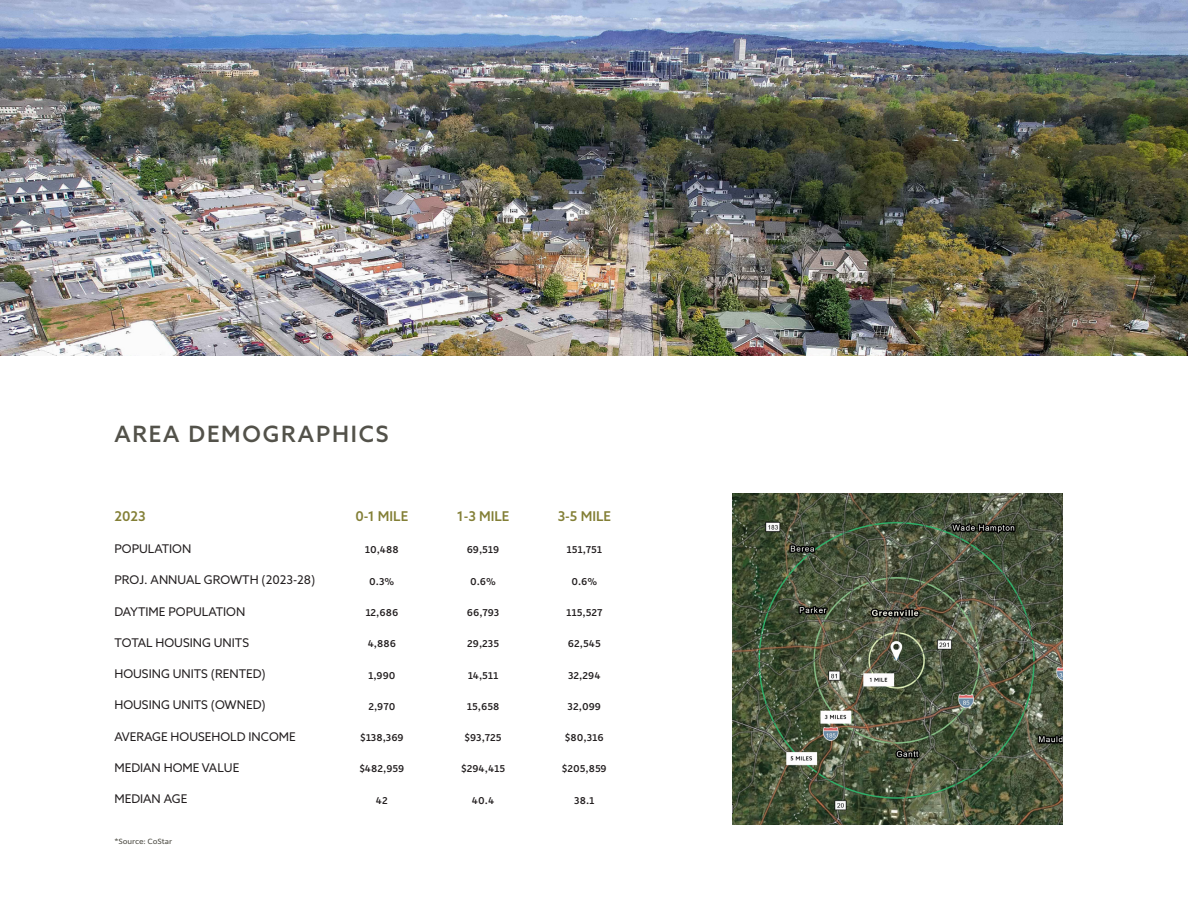
<style>
.page{position:relative;width:1188px;height:918px;background:#fff}
.page>*{position:absolute;margin:0;border:0;box-sizing:border-box;transform-origin:0 0}
.t1{font:500 22.5px "Azo Sans";letter-spacing:.08em;color:#53524a}
.t2{font:13.5px "Depot New";color:#231f20}
.t3{font:500 13.5px "Azo Sans";color:#837f36}
.t4{font:12px "Azo Sans";color:#231f20}
.t5{font:8.1px "Depot New";letter-spacing:-.01em;color:#53524a;scale:1.11 1}
</style>
<div class="page">
<img style="left:0;top:0;width:1188px;height:355px">
<img style="left:732px;top:494px;width:331px;height:330px">
<p class="t1" style="left:114px;top:419px;width:276px">AREA DEMOGRAPHICS</p>
<p class="t3" style="left:114px;top:507px;width:33px">2023</p>
<p class="t3" style="left:356px;top:507px;width:54px">0-1 MILE</p>
<p class="t3" style="left:457px;top:507px;width:54px">1-3 MILE</p>
<p class="t3" style="left:558px;top:507px;width:55px">3-5 MILE</p>
<p class="t4" style="left:114px;top:541px;width:78px">POPULATION</p>
<p class="t2" style="left:365px;top:540px;width:35px">10,488</p>
<p class="t2" style="left:467px;top:540px;width:34px">69,519</p>
<p class="t2" style="left:567px;top:540px;width:37px">151,751</p>
<p class="t4" style="left:114px;top:572px;width:202px">PROJ. ANNUAL GROWTH (2023-28)</p>
<p class="t2" style="left:369px;top:571px;width:27px">0.3%</p>
<p class="t2" style="left:470px;top:571px;width:27px">0.6%</p>
<p class="t2" style="left:571px;top:571px;width:27px">0.6%</p>
<p class="t4" style="left:114px;top:603px;width:132px">DAYTIME POPULATION</p>
<p class="t2" style="left:365px;top:603px;width:35px">12,686</p>
<p class="t2" style="left:467px;top:603px;width:34px">66,793</p>
<p class="t2" style="left:566px;top:603px;width:38px">115,527</p>
<p class="t4" style="left:114px;top:635px;width:136px">TOTAL HOUSING UNITS</p>
<p class="t2" style="left:368px;top:634px;width:30px">4,886</p>
<p class="t2" style="left:467px;top:634px;width:33px">29,235</p>
<p class="t2" style="left:568px;top:634px;width:34px">62,545</p>
<p class="t4" style="left:114px;top:666px;width:153px">HOUSING UNITS (RENTED)</p>
<p class="t2" style="left:368px;top:665px;width:29px">1,990</p>
<p class="t2" style="left:468px;top:665px;width:32px">14,511</p>
<p class="t2" style="left:568px;top:665px;width:34px">32,294</p>
<p class="t4" style="left:114px;top:697px;width:153px">HOUSING UNITS (OWNED)</p>
<p class="t2" style="left:368px;top:697px;width:28px">2,970</p>
<p class="t2" style="left:467px;top:697px;width:34px">15,658</p>
<p class="t2" style="left:568px;top:697px;width:35px">32,099</p>
<p class="t4" style="left:114px;top:729px;width:183px">AVERAGE HOUSEHOLD INCOME</p>
<p class="t2" style="left:360px;top:728px;width:45px">$138,369</p>
<p class="t2" style="left:465px;top:728px;width:39px">$93,725</p>
<p class="t2" style="left:565px;top:728px;width:40px">$80,316</p>
<p class="t4" style="left:114px;top:760px;width:126px">MEDIAN HOME VALUE</p>
<p class="t2" style="left:359px;top:759px;width:46px">$482,959</p>
<p class="t2" style="left:461px;top:759px;width:46px">$294,415</p>
<p class="t2" style="left:562px;top:759px;width:46px">$205,859</p>
<p class="t4" style="left:114px;top:791px;width:74px">MEDIAN AGE</p>
<p class="t2" style="left:376px;top:791px;width:13px">42</p>
<p class="t2" style="left:472px;top:791px;width:24px">40.4</p>
<p class="t2" style="left:574px;top:791px;width:22px">38.1</p>
<p class="t5" style="left:114px;top:836px;width:54px">*Source: CoStar</p>
</div>
